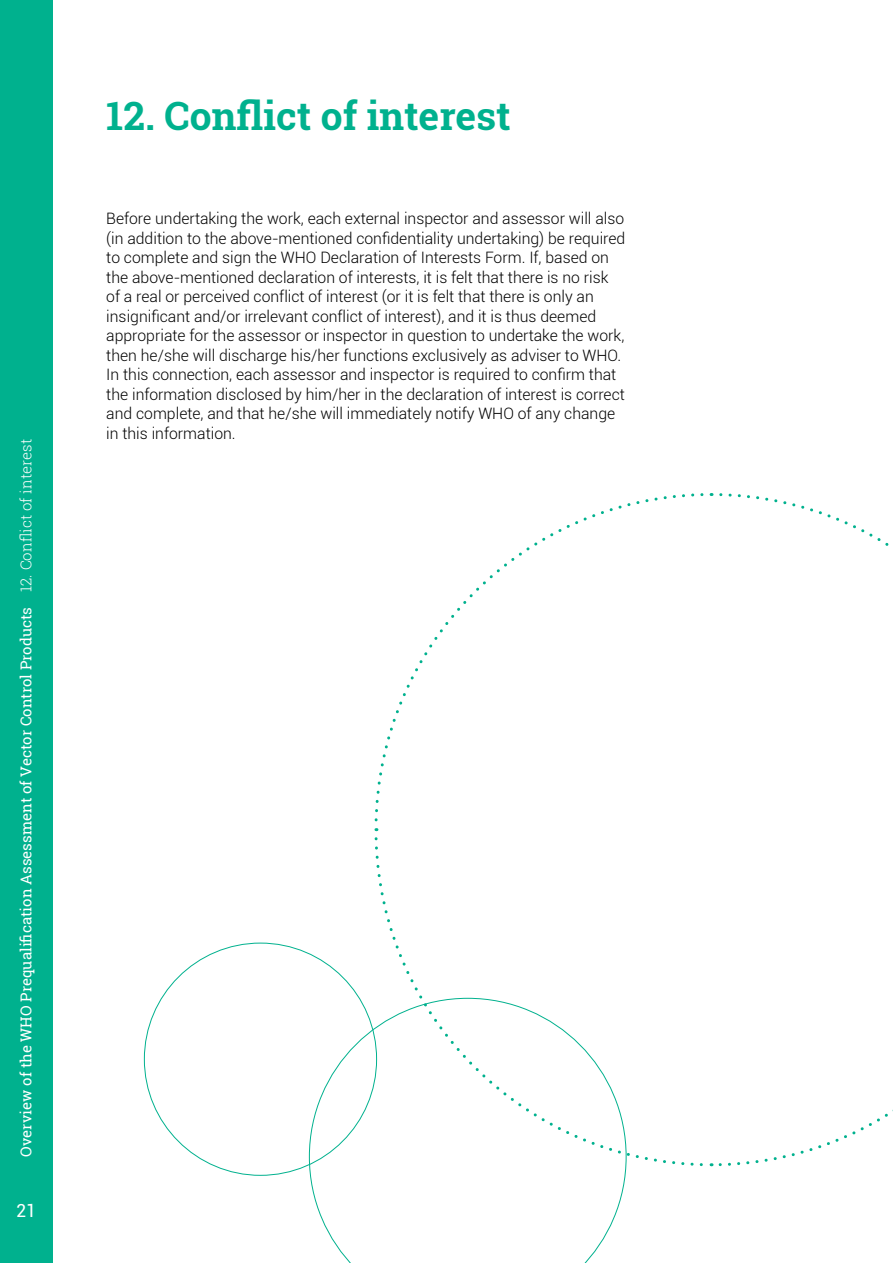
<style>
.page{position:relative;width:893px;height:1263px;background:#fff}
.page>*{position:absolute;margin:0;border:0;box-sizing:border-box;transform-origin:0 0}
.t1{font:700 39px "Roboto Slab";color:#00b18e}
.t2{font:18px "Roboto";color:#fff}
.t3{font:300 15.75px/19.5px "Roboto";color:#000}
.t4{font:15px "Roboto Slab";color:#fff}
.s1{font-weight:300}
</style>
<div class="page">
<svg style="left:309px;top:998px;width:317px;height:265px"></svg>
<svg style="left:718px;top:1109px;width:175px;height:58px"></svg>
<svg style="left:713px;top:493px;width:176px;height:53px"></svg>
<svg style="left:374px;top:493px;width:330px;height:329px"></svg>
<svg style="left:373px;top:837px;width:337px;height:331px"></svg>
<div style="left:0;top:0;width:53px;height:1263px;background:#00b18e"></div>
<p class="t4" style="left:16px;top:1157px;width:719px;rotate:-90deg">Overview of the WHO Prequalification Assessment of Vector Control Products <span class="s1">12. Conflict of interest</span></p>
<p class="t2" style="left:16px;top:1197px;width:22px">21</p>
<h1 class="t1" style="left:106px;top:89px;width:406px">12. Conflict of interest</h1>
<p class="t3" style="left:106px;top:209px;width:521px">Before undertaking the work, each external inspector and assessor will also (in addition to the above-mentioned confidentiality undertaking) be required to complete and sign the WHO Declaration of Interests Form. If, based on the above-mentioned declaration of interests, it is felt that there is no risk of a real or perceived conflict of interest (or it is felt that there is only an insignificant and/or irrelevant conflict of interest), and it is thus deemed appropriate for the assessor or inspector in question to undertake the work, then he/she will discharge his/her functions exclusively as adviser to WHO.<br>In this connection, each assessor and inspector is required to confirm that the information disclosed by him/her in the declaration of interest is correct and complete, and that he/she will immediately notify WHO of any change in this information.</p>
</div>
